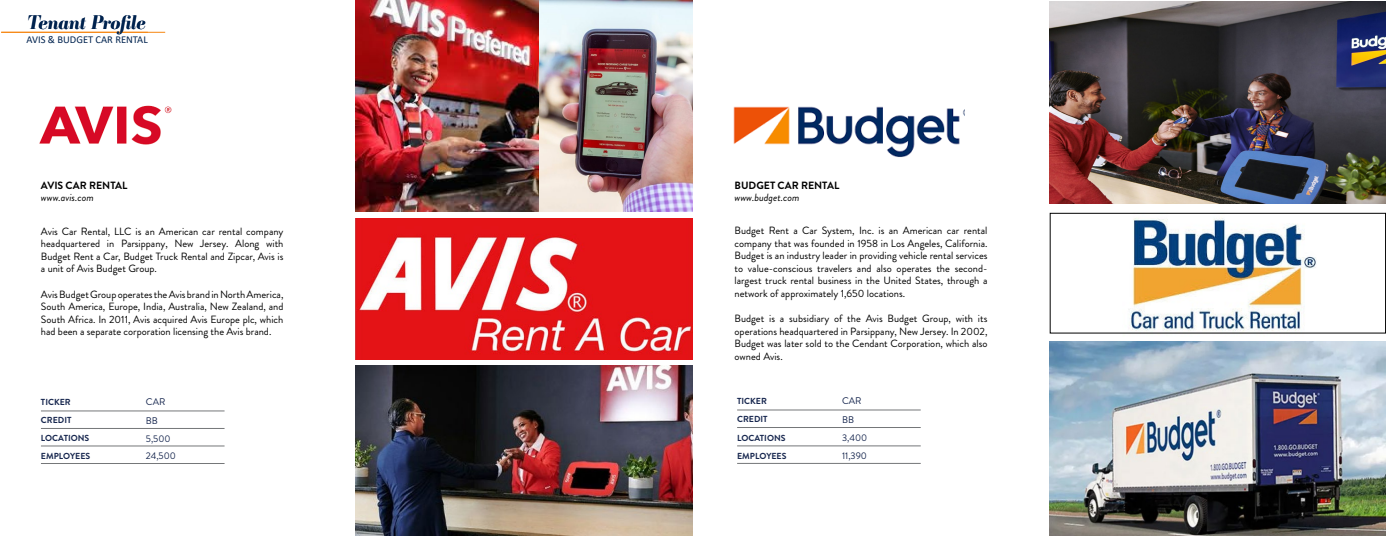
<style>
.page{position:relative;width:1386px;height:536px;background:#fff}
.page>*{position:absolute;margin:0;border:0;box-sizing:border-box;transform-origin:0 0}
.t1{font:italic 700 19.25px "Ambroise Std";letter-spacing:-.005em;color:#00234f}
.t2{font:10.5px/12.6px "Brandon Grotesque";color:#000;text-align:justify}
.t3{font:700 10.5px "Brandon Grotesque";color:#000}
.t4{font:italic 10.5px "Brandon Grotesque";color:#000}
.t5{font:10.5px "Calibri";color:#00234f}
.t6{font:9.62px/17.9px "Brandon Grotesque";color:#16264e}
.t7{font:700 8.75px/17.9px "Brandon Grotesque";color:#16264e}
</style>
<div class="page">
<img style="left:39px;top:105px;width:133px;height:40px">
<img style="left:734px;top:106px;width:231px;height:51px">
<hr style="left:41px;top:410px;width:184px;height:1px;background:#757779">
<hr style="left:41px;top:428px;width:184px;height:1px;background:#757779">
<hr style="left:41px;top:445px;width:184px;height:1px;background:#757779">
<hr style="left:41px;top:463px;width:184px;height:1px;background:#757779">
<hr style="left:737px;top:409px;width:184px;height:1px;background:#757779">
<hr style="left:737px;top:427px;width:184px;height:1px;background:#757779">
<hr style="left:737px;top:445px;width:184px;height:1px;background:#757779">
<hr style="left:737px;top:463px;width:184px;height:1px;background:#757779">
<hr style="left:1px;top:32px;width:164px;height:1px;background:#f68611">
<img style="left:538px;top:0;width:155px;height:212px">
<img style="left:356px;top:0;width:182px;height:212px">
<img style="left:1122px;top:212px;width:203px;height:122px">
<img style="left:356px;top:218px;width:336px;height:141px">
<img style="left:356px;top:365px;width:336px;height:171px">
<img style="left:1050px;top:341px;width:336px;height:195px">
<img style="left:1050px;top:1px;width:336px;height:202px">
<div style="left:1050px;top:213px;width:336px;height:120px;border:1px solid #000"></div>
<h1 class="t1" style="left:28px;top:10px;width:120px">Tenant Profile</h1>
<p class="t5" style="left:27px;top:33px;width:123px">AVIS &amp; BUDGET CAR RENTAL</p>
<p class="t3" style="left:41px;top:178px;width:88px">AVIS CAR RENTAL</p>
<p class="t4" style="left:41px;top:190px;width:54px">www.avis.com</p>
<p class="t2" style="left:41px;top:225px;width:244px">Avis Car Rental, LLC is an American car rental company headquartered in Parsippany, New Jersey. Along with Budget Rent a Car, Budget Truck Rental and Zipcar, Avis is a unit of Avis Budget Group.</p>
<p class="t2" style="left:41px;top:288px;width:244px">Avis Budget Group operates the Avis brand in North America, South America, Europe, India, Australia, New Zealand, and South Africa. In 2011, Avis acquired Avis Europe plc, which had been a separate corporation licensing the Avis brand.</p>
<p class="t3" style="left:735px;top:178px;width:106px">BUDGET CAR RENTAL</p>
<p class="t4" style="left:735px;top:190px;width:66px">www.budget.com</p>
<p class="t2" style="left:735px;top:224px;width:254px">Budget Rent a Car System, Inc. is an American car rental company that was founded in 1958 in Los Angeles, California.<br>Budget is an industry leader in providing vehicle rental services to value-conscious travelers and also operates the second&shy;largest truck rental business in the United States, through a network of approximately 1,650 locations.</p>
<p class="t2" style="left:735px;top:312px;width:254px">Budget is a subsidiary of the Avis Budget Group, with its operations headquartered in Parsippany, New Jersey. In 2002, Budget was later sold to the Cendant Corporation, which also owned Avis.</p>
<p class="t7" style="left:41px;top:393px;width:51px">TICKER<br>CREDIT<br>LOCATIONS<br>EMPLOYEES</p>
<p class="t6" style="left:146px;top:393px;width:31px">CAR<br>BB<br>5,500<br>24,500</p>
<p class="t7" style="left:737px;top:391px;width:50px;line-height:18.6px">TICKER<br>CREDIT<br>LOCATIONS</p>
<p class="t7" style="left:737px;top:446px;width:51px">EMPLOYEES</p>
<p class="t6" style="left:842px;top:391px;width:27px;line-height:18.6px">CAR<br>BB<br>3,400</p>
<p class="t6" style="left:842px;top:446px;width:26px">11,390</p>
</div>
